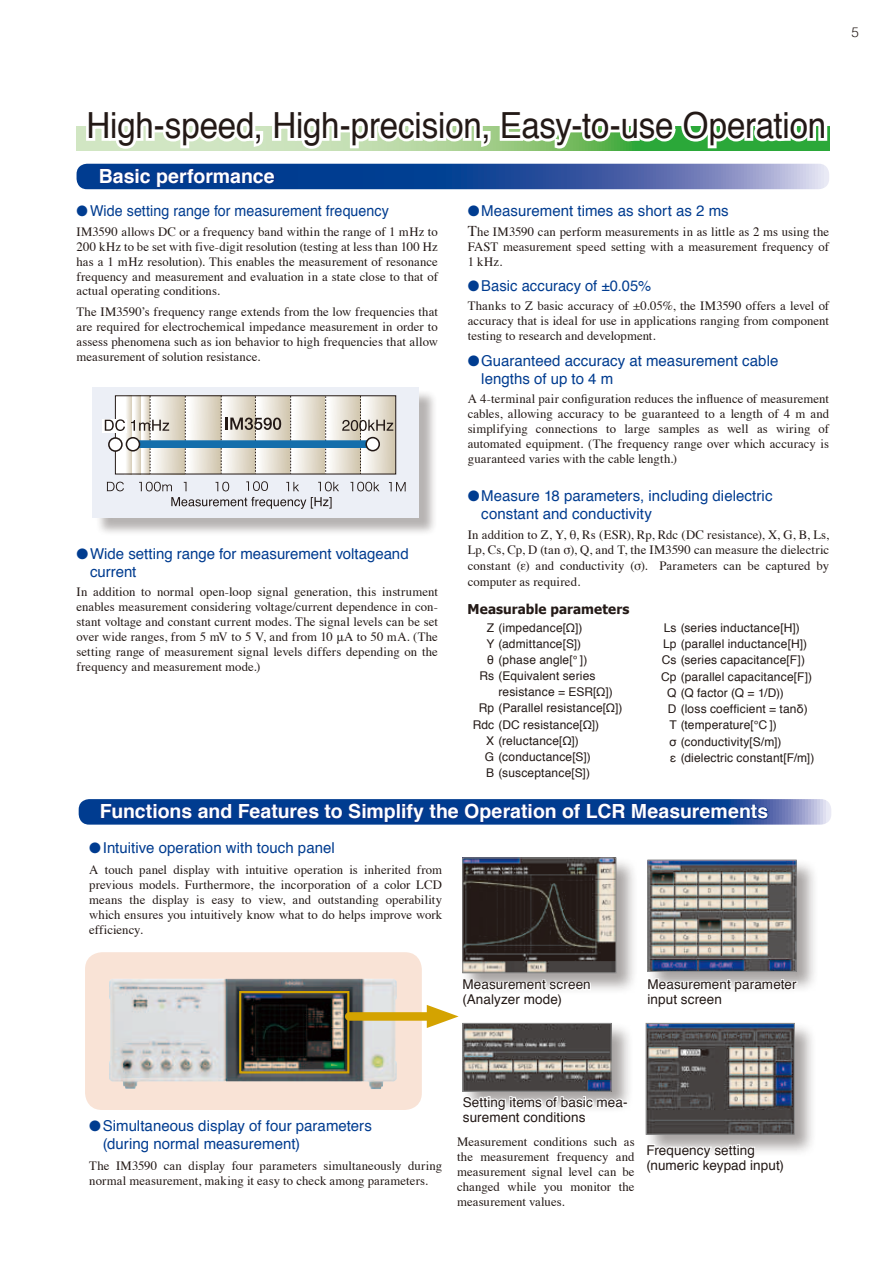
<style>
.page{position:relative;width:893px;height:1263px;background:#fff}
.page>*{position:absolute;margin:0;border:0;box-sizing:border-box;transform-origin:0 0}
.t1{font:36px "Helvetica";letter-spacing:-.005em;color:#231916;scale:.92 1}
.t2{font:700 19.5px "Helvetica";color:#fff}
.t3{font:15px/18px "Helvetica";letter-spacing:.005em;color:#003c90}
.t4{font:15px "Helvetica";letter-spacing:.005em;color:#003c90;scale:.95 1}
.t5{font:13.5px/15px "Helvetica";letter-spacing:.01em;color:#231916}
.t6{font:700 13.5px "Tahoma";letter-spacing:.005em;color:#231916}
.t7{font:300 13.5px "Helvetica";color:#231916}
.t8{font:12.75px/15px "Times";letter-spacing:.005em;color:#231916;text-align:justify}
.t9{font:12px "Helvetica";letter-spacing:.015em;color:#231916}
.s1{font-size:15px}
</style>
<div class="page">
<div style="left:95px;top:390px;width:342px;height:146px;background:#231916;opacity:.33"></div>
<div style="left:93px;top:387px;width:326px;height:130px;background:#eceff6"></div>
<svg style="left:124px;top:397px;width:7px;height:75px"></svg>
<div style="left:115px;top:396px;width:9px;height:78px;background:#fff"></div>
<svg style="left:169px;top:397px;width:16px;height:75px"></svg>
<svg style="left:186px;top:397px;width:35px;height:75px"></svg>
<svg style="left:326px;top:397px;width:16px;height:75px"></svg>
<svg style="left:185px;top:397px;width:1px;height:75px"></svg>
<div style="left:115px;top:395px;width:281px;height:79px;border:1px solid #231916"></div>
<svg style="left:107px;top:482px;width:17px;height:9px"></svg>
<svg style="left:139px;top:482px;width:33px;height:9px"></svg>
<svg style="left:216px;top:482px;width:13px;height:9px"></svg>
<svg style="left:246px;top:481px;width:22px;height:10px"></svg>
<svg style="left:286px;top:482px;width:13px;height:9px"></svg>
<svg style="left:318px;top:482px;width:21px;height:9px"></svg>
<svg style="left:389px;top:482px;width:17px;height:9px"></svg>
<svg style="left:350px;top:482px;width:30px;height:9px"></svg>
<svg style="left:184px;top:482px;width:3px;height:9px"></svg>
<div style="left:135px;top:440px;width:238px;height:8px;background:#146eab"></div>
<div style="left:126px;top:438px;width:13px;height:13px;background:#fff;border-radius:50%"></div>
<div style="left:126px;top:437px;width:14px;height:14px;border:2px solid #231916;border-radius:50%"></div>
<div style="left:109px;top:438px;width:13px;height:13px;background:#fff;border-radius:50%"></div>
<div style="left:108px;top:437px;width:15px;height:15px;border:2px solid #231916;border-radius:50%"></div>
<svg style="left:102px;top:419px;width:24px;height:13px"></svg>
<svg style="left:105px;top:419px;width:20px;height:12px"></svg>
<svg style="left:342px;top:396px;width:54px;height:78px;background:#c9c7bd"></svg>
<svg style="left:131px;top:396px;width:38px;height:78px"></svg>
<svg style="left:221px;top:396px;width:105px;height:78px"></svg>
<svg style="left:171px;top:497px;width:161px;height:12px"></svg>
<svg style="left:77px;top:164px;width:752px;height:25px;background:#3058a1"></svg>
<svg style="left:83px;top:126px;width:747px;height:25px"></svg>
<svg style="left:79px;top:799px;width:752px;height:26px;background:#164695"></svg>
<div style="left:461px;top:1022px;width:173px;height:92px;background:#231916;opacity:.4"></div>
<img style="left:464px;top:1025px;width:146px;height:65px">
<div style="left:462px;top:1023px;width:150px;height:69px;border:1px solid #898989"></div>
<svg style="left:461px;top:1094px;width:167px;height:20px"></svg>
<div style="left:644px;top:1022px;width:173px;height:135px;background:#231916;opacity:.4"></div>
<img style="left:648px;top:1025px;width:145px;height:108px">
<div style="left:646px;top:1023px;width:149px;height:112px;border:1px solid #898989"></div>
<svg style="left:645px;top:1143px;width:140px;height:14px"></svg>
<div style="left:646px;top:858px;width:172px;height:136px;background:#231916;opacity:.4"></div>
<img style="left:649px;top:861px;width:146px;height:108px">
<div style="left:647px;top:859px;width:150px;height:113px;border:1px solid #898989"></div>
<svg style="left:646px;top:969px;width:152px;height:54px"></svg>
<div style="left:461px;top:856px;width:178px;height:139px;background:#231916;opacity:.4"></div>
<img style="left:464px;top:859px;width:150px;height:112px">
<div style="left:462px;top:857px;width:154px;height:116px;border:1px solid #898989"></div>
<div style="left:85px;top:952px;width:337px;height:158px;background:#f9e3d6;border-radius:17px"></div>
<img style="left:109px;top:979px;width:287px;height:110px">
<div style="left:239px;top:991px;width:110px;height:82px;border:2px solid #d4a300"></div>
<div style="left:349px;top:1012px;width:91px;height:9px;background:#d4a300"></div>
<svg style="left:427px;top:970px;width:165px;height:58px"></svg>
<p class="t7" style="left:851px;top:24px;width:9px">5</p>
<h1 class="t1" style="left:86px;top:97px;width:806px">High-speed, High-precision, Easy-to-use Operation</h1>
<h2 class="t2" style="left:99px;top:160px;width:177px">Basic performance</h2>
<p class="t4" style="left:77px;top:199px;width:330px">● Wide setting range for measurement frequency</p>
<p class="t8" style="left:77px;top:223px;width:363px">IM3590 allows DC or a frequency band within the range of 1 mHz to 200 kHz to be set with five-digit resolution (testing at less than 100 Hz has a 1 mHz resolution). This enables the measurement of resonance frequency and measurement and evaluation in a state close to that of actual operating conditions.</p>
<p class="t8" style="left:77px;top:303px;width:363px">The IM3590’s frequency range extends from the low frequencies that are required for electrochemical impedance measurement in order to assess phenomena such as ion behavior to high frequencies that allow measurement of solution resistance.</p>
<p class="t3" style="left:90px;top:545px;width:320px;text-indent:-14px">● Wide setting range for measurement voltageand current</p>
<p class="t8" style="left:77px;top:583px;width:363px">In addition to normal open-loop signal generation, this instrument enables measurement considering voltage/current dependence in con&shy;stant voltage and constant current modes. The signal levels can be set over wide ranges, from 5 mV to 5 V, and from 10 μA to 50 mA. (The setting range of measurement signal levels differs depending on the frequency and measurement mode.)</p>
<p class="t3" style="left:468px;top:202px;width:262px">●Measurement times as short as 2 ms</p>
<p class="t8" style="left:468px;top:223px;width:363px"><span class="s1">T</span>he IM3590 can perform measurements in as little as 2 ms using the FAST measurement speed setting with a measurement frequency of 1 kHz.</p>
<p class="t3" style="left:468px;top:277px;width:185px">●Basic accuracy of ±0.05%</p>
<p class="t8" style="left:468px;top:297px;width:363px">Thanks to Z basic accuracy of ±0.05%, the IM3590 offers a level of accuracy that is ideal for use in applications ranging from component testing to research and development.</p>
<p class="t3" style="left:481px;top:352px;width:299px;text-indent:-14px">●Guaranteed accuracy at measurement cable lengths of up to 4 m</p>
<p class="t8" style="left:468px;top:390px;width:363px">A 4-terminal pair configuration reduces the influence of measurement cables, allowing accuracy to be guaranteed to a length of 4 m and simplifying connections to large samples as well as wiring of automated equipment. (The frequency range over which accuracy is guaranteed varies with the cable length.)</p>
<p class="t3" style="left:481px;top:487px;width:293px;text-indent:-14px">● Measure 18 parameters, including dielectric constant and conductivity</p>
<p class="t8" style="left:468px;top:525px;width:363px;line-height:15.8px">In addition to Z, Y, θ, Rs (ESR), Rp, Rdc (DC resistance), X, G, B, Ls, Lp, Cs, Cp, D (tan σ), Q, and T, the IM3590 can measure the dielectric constant (ε) and conductivity (σ). Parameters can be captured by computer as required.</p>
<p class="t6" style="left:468px;top:599px;width:163px">Measurable parameters</p>
<p class="t9" style="left:487px;top:618px;width:97px">Z (impedance[Ω])</p>
<p class="t9" style="left:486px;top:634px;width:96px">Y (admittance[S])</p>
<p class="t9" style="left:487px;top:650px;width:102px">θ (phase angle[° ])</p>
<p class="t9" style="left:480px;top:667px;width:117px">Rs (Equivalent series</p>
<p class="t9" style="left:498px;top:682px;width:116px">resistance = ESR[Ω])</p>
<p class="t9" style="left:479px;top:699px;width:145px">Rp (Parallel resistance[Ω])</p>
<p class="t9" style="left:473px;top:715px;width:128px">Rdc (DC resistance[Ω])</p>
<p class="t9" style="left:486px;top:731px;width:94px">X (reluctance[Ω])</p>
<p class="t9" style="left:485px;top:747px;width:107px">G (conductance[S])</p>
<p class="t9" style="left:486px;top:764px;width:105px">B (susceptance[S])</p>
<p class="t9" style="left:664px;top:618px;width:138px">Ls (series inductance[H])</p>
<p class="t9" style="left:663px;top:635px;width:146px">Lp (parallel inductance[H])</p>
<p class="t9" style="left:662px;top:651px;width:145px">Cs (series capacitance[F])</p>
<p class="t9" style="left:661px;top:667px;width:153px">Cp (parallel capacitance[F])</p>
<p class="t9" style="left:667px;top:683px;width:118px">Q (Q factor (Q = 1/D))</p>
<p class="t9" style="left:668px;top:700px;width:141px">D (loss coefficient = tanδ)</p>
<p class="t9" style="left:669px;top:716px;width:109px">T (temperature[℃ ])</p>
<p class="t9" style="left:669px;top:732px;width:114px">σ (conductivity[S/m])</p>
<p class="t9" style="left:670px;top:748px;width:146px">ε (dielectric constant[F/m])</p>
<h2 class="t2" style="left:100px;top:796px;width:670px">Functions and Features to Simplify the Operation of LCR Measurements</h2>
<p class="t3" style="left:89px;top:839px;width:247px">● Intuitive operation with touch panel</p>
<p class="t8" style="left:89px;top:861px;width:354px">A touch panel display with intuitive operation is inherited from previous models. Furthermore, the incorporation of a color LCD means the display is easy to view, and outstanding operability which ensures you intuitively know what to do helps improve work efficiency.</p>
<p class="t5" style="left:462px;top:978px;width:130px">Measurement screen (Analyzer mode)</p>
<p class="t5" style="left:647px;top:977px;width:151px">Measurement parameter input screen</p>
<p class="t3" style="left:103px;top:1117px;width:271px;text-indent:-13px">●Simultaneous display of four parameters (during normal measurement)</p>
<p class="t8" style="left:89px;top:1157px;width:354px">The IM3590 can display four parameters simultaneously during normal measurement, making it easy to check among parameters.</p>
<p class="t5" style="left:463px;top:1095px;width:166px">Setting items of basic mea&shy;surement conditions</p>
<p class="t8" style="left:457px;top:1133px;width:179px">Measurement conditions such as the measurement frequency and measurement signal level can be changed while you monitor the measurement values.</p>
<p class="t5" style="left:646px;top:1143px;width:139px">Frequency setting (numeric keypad input)</p>
</div>
